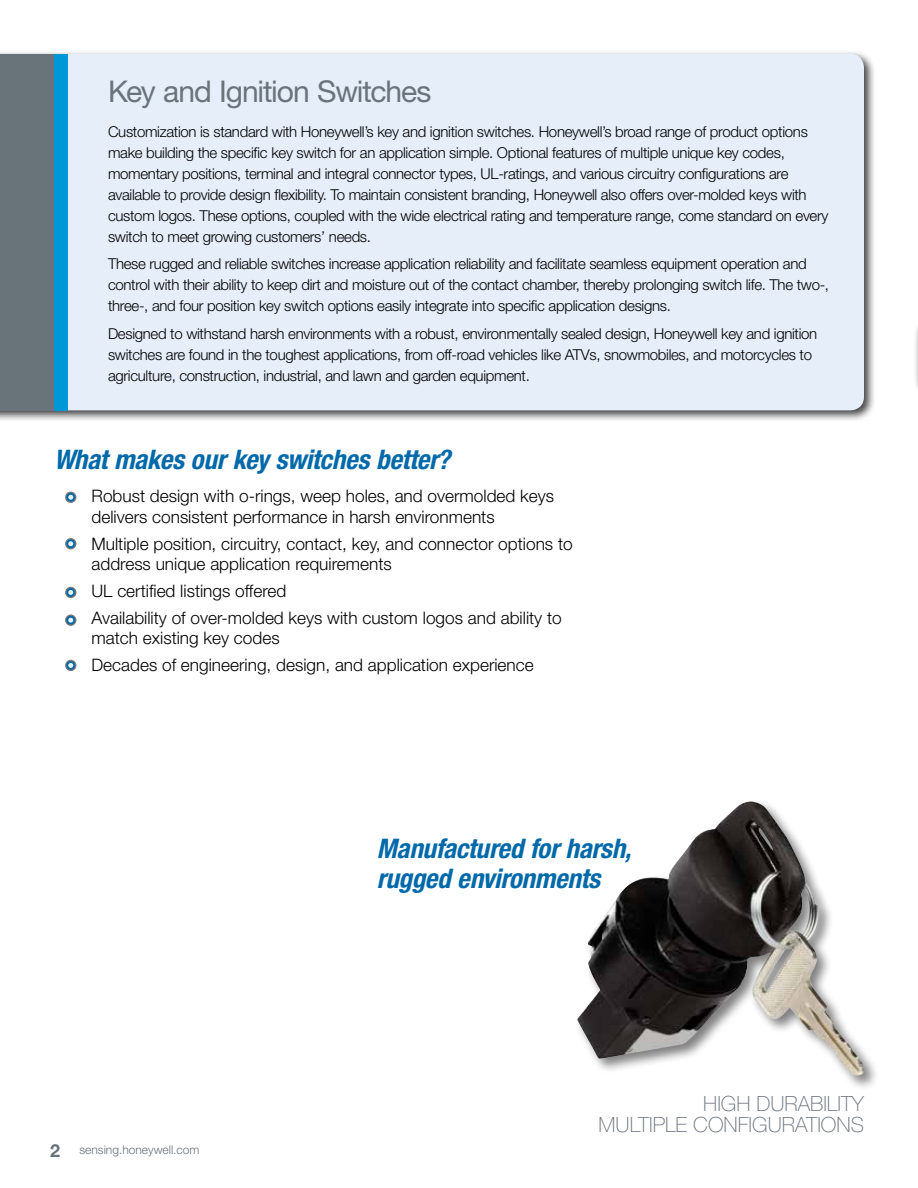
<style>
.page{position:relative;width:918px;height:1188px;background:#fff}
.page>*{position:absolute;margin:0;border:0;box-sizing:border-box;transform-origin:0 0}
.t1{font:30px "Helvetica Neue LT Std";letter-spacing:-.035em;color:#68737a}
.t2{font:italic 700 condensed 27px/30px "Helvetica Neue LT Std";letter-spacing:-.01em;color:#0069aa}
.t3{font:100 21px/21px "Helvetica Neue LT Std";color:#6a737b;text-align:right}
.t4{font:300 17.25px/20.2px "Helvetica Neue LT Std";color:#000}
.t5{font:300 15px/21px "Helvetica Neue LT Std";letter-spacing:-.02em;color:#000}
.t6{font:300 12px "Helvetica Neue LT Std";color:#68737a}
.s1{font-weight:700;font-size:18px}
</style>
<div class="page">
<div style="left:0;top:50px;width:876px;height:372px;background:#000;opacity:.75"></div>
<div style="left:68px;top:54px;width:796px;height:356px;background:#e5eef9"></div>
<div style="left:8px;top:54px;width:60px;height:356px;background:#0097d7"></div>
<div style="left:0;top:54px;width:54px;height:356px;background:#68737a"></div>
<svg style="left:65px;top:492px;width:11px;height:11px"></svg>
<svg style="left:66px;top:493px;width:9px;height:9px"></svg>
<svg style="left:68px;top:495px;width:5px;height:5px"></svg>
<div style="left:65px;top:587px;width:11px;height:11px;background:#77787b;border-radius:50%"></div>
<svg style="left:66px;top:588px;width:9px;height:9px"></svg>
<svg style="left:68px;top:590px;width:5px;height:5px"></svg>
<svg style="left:65px;top:614px;width:11px;height:12px"></svg>
<svg style="left:66px;top:616px;width:9px;height:9px"></svg>
<svg style="left:68px;top:618px;width:5px;height:5px"></svg>
<div style="left:913px;top:321px;width:5px;height:73px;background:#f5f5f5"></div>
<img style="left:577px;top:801px;width:287px;height:275px">
<svg style="left:65px;top:538px;width:11px;height:11px"></svg>
<svg style="left:66px;top:539px;width:9px;height:9px"></svg>
<svg style="left:68px;top:541px;width:5px;height:5px"></svg>
<div style="left:65px;top:660px;width:11px;height:11px;background:#77787b;border-radius:50%"></div>
<svg style="left:66px;top:661px;width:9px;height:9px"></svg>
<svg style="left:68px;top:663px;width:5px;height:5px"></svg>
<h1 class="t1" style="left:108px;top:74px;width:325px">Key and Ignition Switches</h1>
<p class="t5" style="left:108px;top:120px;width:722px">Customization is standard with Honeywell’s key and ignition switches. Honeywell’s broad range of product options make building the specific key switch for an application simple. Optional features of multiple unique key codes, momentary positions, terminal and integral connector types, UL-ratings, and various circuitry configurations are available to provide design flexibility. To maintain consistent branding, Honeywell also offers over-molded keys with custom logos. These options, coupled with the wide electrical rating and temperature range, come standard on every switch to meet growing customers’ needs.</p>
<p class="t5" style="left:108px;top:253px;width:723px">These rugged and reliable switches increase application reliability and facilitate seamless equipment operation and control with their ability to keep dirt and moisture out of the contact chamber, thereby prolonging switch life. The two-, three-, and four position key switch options easily integrate into specific application designs.</p>
<p class="t5" style="left:108px;top:323px;width:711px">Designed to withstand harsh environments with a robust, environmentally sealed design, Honeywell key and ignition switches are found in the toughest applications, from off-road vehicles like ATVs, snowmobiles, and motorcycles to agriculture, construction, industrial, and lawn and garden equipment.</p>
<h2 class="t2" style="left:54px;top:444px;width:398px">What makes our key switches better?</h2>
<p class="t4" style="left:92px;top:486px;width:464px">Robust design with o-rings, weep holes, and overmolded keys delivers consistent performance in harsh environments</p>
<p class="t4" style="left:92px;top:533px;width:483px">Multiple position, circuitry, contact, key, and connector options to address unique application requirements</p>
<p class="t4" style="left:92px;top:577px;width:472px;line-height:27px">UL certified listings offered<br>Availability of over-molded keys with custom logos and ability to</p>
<p class="t4" style="left:92px;top:624px;width:444px;line-height:27px">match existing key codes<br>Decades of engineering, design, and application experience</p>
<h2 class="t2" style="left:377px;top:834px;width:256px">Manufactured for harsh, rugged environments</h2>
<p class="t6" style="left:50px;top:1143px;width:151px"><span class="s1">2</span> sensing.honeywell.com</p>
<h3 class="t3" style="left:599px;top:1093px;width:267px">HIGH DURABILITY<br>MULTIPLE CONFIGURATIONS</h3>
</div>
